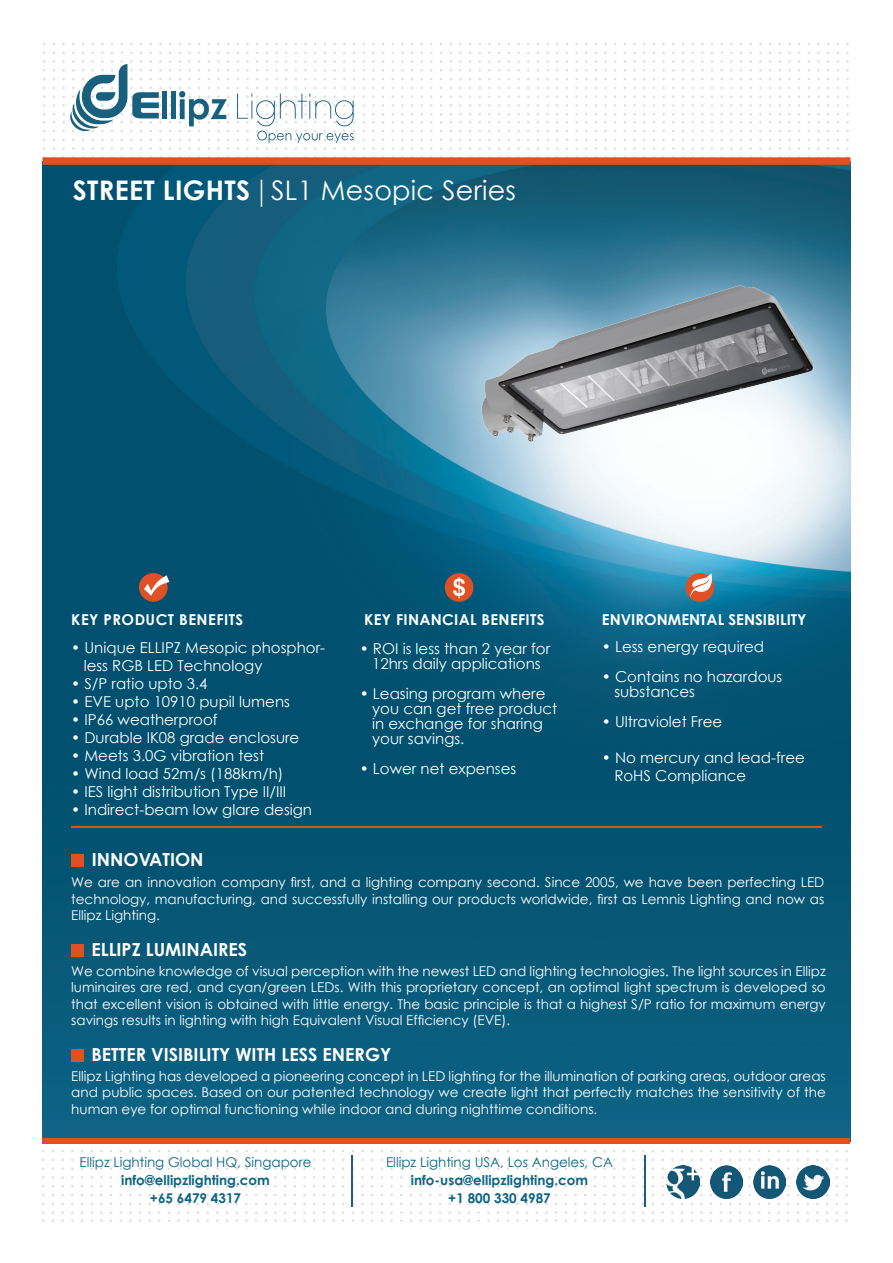
<style>
.page{position:relative;width:893px;height:1263px;background:#fff}
.page>*{position:absolute;margin:0;border:0;box-sizing:border-box;transform-origin:0 0}
.t1{font:27px "Century Gothic";letter-spacing:.01em;color:#fff}
.t2{font:700 18px "Century Gothic";color:#fff}
.t3{font:15px/15px "Century Gothic";color:#fff}
.t4{font:700 15px "Century Gothic";letter-spacing:.02em;color:#fff}
.t5{font:700 15px "Century Gothic";color:#fff}
.t6{font:13.5px/16.5px "Century Gothic";color:#fff;text-align:justify}
.t7{font:700 13.5px "Century Gothic";color:#0d6583}
.t8{font:13.5px "Century Gothic";color:#0d6583}
.s1{font-weight:700}
.s2{font-family:"Adobe Song Std";font-weight:300}
</style>
<div class="page">
<svg style="left:450px;top:43px;width:399px;height:20px"></svg>
<svg style="left:450px;top:69px;width:399px;height:88px"></svg>
<svg style="left:42px;top:1141px;width:399px;height:20px"></svg>
<svg style="left:42px;top:1167px;width:399px;height:55px"></svg>
<svg style="left:448px;top:1150px;width:400px;height:11px"></svg>
<svg style="left:448px;top:1167px;width:400px;height:55px"></svg>
<img style="left:43px;top:165px;width:807px;height:973px">
<div style="left:43px;top:157px;width:807px;height:8px;background:#e05025"></div>
<svg style="left:43px;top:43px;width:399px;height:124px"></svg>
<div style="left:139px;top:573px;width:29px;height:29px;background:#e05025;border-radius:50%"></div>
<svg style="left:144px;top:575px;width:25px;height:21px"></svg>
<svg style="left:685px;top:573px;width:29px;height:29px"></svg>
<svg style="left:690px;top:573px;width:23px;height:25px"></svg>
<div style="left:445px;top:573px;width:28px;height:29px;background:#e05025;border-radius:50%"></div>
<svg style="left:453px;top:577px;width:12px;height:21px"></svg>
<div style="left:71px;top:854px;width:13px;height:12px;background:#e05025"></div>
<div style="left:71px;top:944px;width:13px;height:12px;background:#e05025"></div>
<div style="left:71px;top:1049px;width:13px;height:12px;background:#e05025"></div>
<div style="left:43px;top:1138px;width:807px;height:6px;background:#e05025"></div>
<hr style="left:352px;top:1155px;width:1px;height:51px;background:#19607f">
<hr style="left:644px;top:1155px;width:2px;height:51px;background:#19607f">
<hr style="left:71px;top:826px;width:751px;height:2px;background:#e05025">
<img style="left:710px;top:1166px;width:32px;height:32px">
<img style="left:667px;top:1166px;width:32px;height:32px">
<img style="left:753px;top:1166px;width:33px;height:32px">
<img style="left:797px;top:1166px;width:32px;height:32px">
<img style="left:472px;top:255px;width:358px;height:206px">
<p class="t1" style="left:73px;top:171px;width:445px"><span class="s1">STREET LIGHTS</span> <span class="s2">|</span> SL1 Mesopic Series</p>
<p class="t4" style="left:71px;top:608px;width:174px">KEY PRODUCT BENEFITS</p>
<p class="t3" style="left:71px;top:640px;width:255px">• Unique ELLIPZ Mesopic phosphor-</p>
<p class="t3" style="left:84px;top:658px;width:180px">less RGB LED Technology</p>
<p class="t3" style="left:71px;top:676px;width:138px">• S/P ratio upto 3.4</p>
<p class="t3" style="left:71px;top:694px;width:220px">• EVE upto 10910 pupil lumens</p>
<p class="t3" style="left:71px;top:712px;width:148px">• IP66 weatherproof</p>
<p class="t3" style="left:71px;top:730px;width:230px">• Durable IK08 grade enclosure</p>
<p class="t3" style="left:71px;top:748px;width:194px">• Meets 3.0G vibration test</p>
<p class="t3" style="left:71px;top:766px;width:214px">• Wind load 52m/s (188km/h)</p>
<p class="t3" style="left:71px;top:784px;width:217px">• IES light distribution Type II/III</p>
<p class="t3" style="left:71px;top:802px;width:242px">• Indirect-beam low glare design</p>
<p class="t4" style="left:364px;top:608px;width:182px">KEY FINANCIAL BENEFITS</p>
<p class="t3" style="left:360px;top:641px;width:192px;text-align:center">• ROI is less than 2 year for<br>12hrs daily applications</p>
<p class="t3" style="left:372px;top:686px;width:187px;text-indent:-12px">• Leasing program where you can get free product in exchange for sharing</p>
<p class="t3" style="left:372px;top:731px;width:94px">your savings.</p>
<p class="t3" style="left:360px;top:761px;width:158px">• Lower net expenses</p>
<p class="t5" style="left:602px;top:608px;width:206px">ENVIRONMENTAL SENSIBILITY</p>
<p class="t3" style="left:602px;top:639px;width:164px">• Less energy required</p>
<p class="t3" style="left:614px;top:669px;width:170px;text-indent:-12px">• Contains no hazardous substances</p>
<p class="t3" style="left:602px;top:714px;width:122px">• Ultraviolet Free</p>
<p class="t3" style="left:602px;top:750px;width:204px">• No mercury and lead-free</p>
<p class="t3" style="left:614px;top:768px;width:133px">RoHS Compliance</p>
<p class="t2" style="left:92px;top:846px;width:113px">INNOVATION</p>
<p class="t6" style="left:71px;top:874px;width:755px">We are an innovation company first, and a lighting company second. Since 2005, we have been perfecting LED technology, manufacturing, and successfully installing our products worldwide, first as Lemnis Lighting and now as Ellipz Lighting.</p>
<p class="t2" style="left:91px;top:936px;width:157px">ELLIPZ LUMINAIRES</p>
<p class="t6" style="left:71px;top:962px;width:756px">We combine knowledge of visual perception with the newest LED and lighting technologies. The light sources in Ellipz luminaires are red, and cyan/green LEDs. With this proprietary concept, an optimal light spectrum is developed so that excellent vision is obtained with little energy. The basic principle is that a highest S/P ratio for maximum energy savings results in lighting with high Equivalent Visual Efficiency (EVE).</p>
<p class="t2" style="left:91px;top:1041px;width:301px">BETTER VISIBILITY WITH LESS ENERGY</p>
<p class="t6" style="left:71px;top:1067px;width:756px">Ellipz Lighting has developed a pioneering concept in LED lighting for the illumination of parking areas, outdoor areas and public spaces. Based on our patented technology we create light that perfectly matches the sensitivity of the human eye for optimal functioning while indoor and during nighttime conditions.</p>
<p class="t8" style="left:79px;top:1153px;width:234px">Ellipz Lighting Global HQ, Singapore</p>
<p class="t7" style="left:121px;top:1170px;width:150px">info@ellipzlighting.com</p>
<p class="t7" style="left:150px;top:1188px;width:93px">+65 6479 4317</p>
<p class="t8" style="left:386px;top:1153px;width:228px">Ellipz Lighting USA, Los Angeles, CA</p>
<p class="t7" style="left:411px;top:1170px;width:179px">info-usa@ellipzlighting.com</p>
<p class="t7" style="left:448px;top:1188px;width:104px">+1 800 330 4987</p>
</div>
